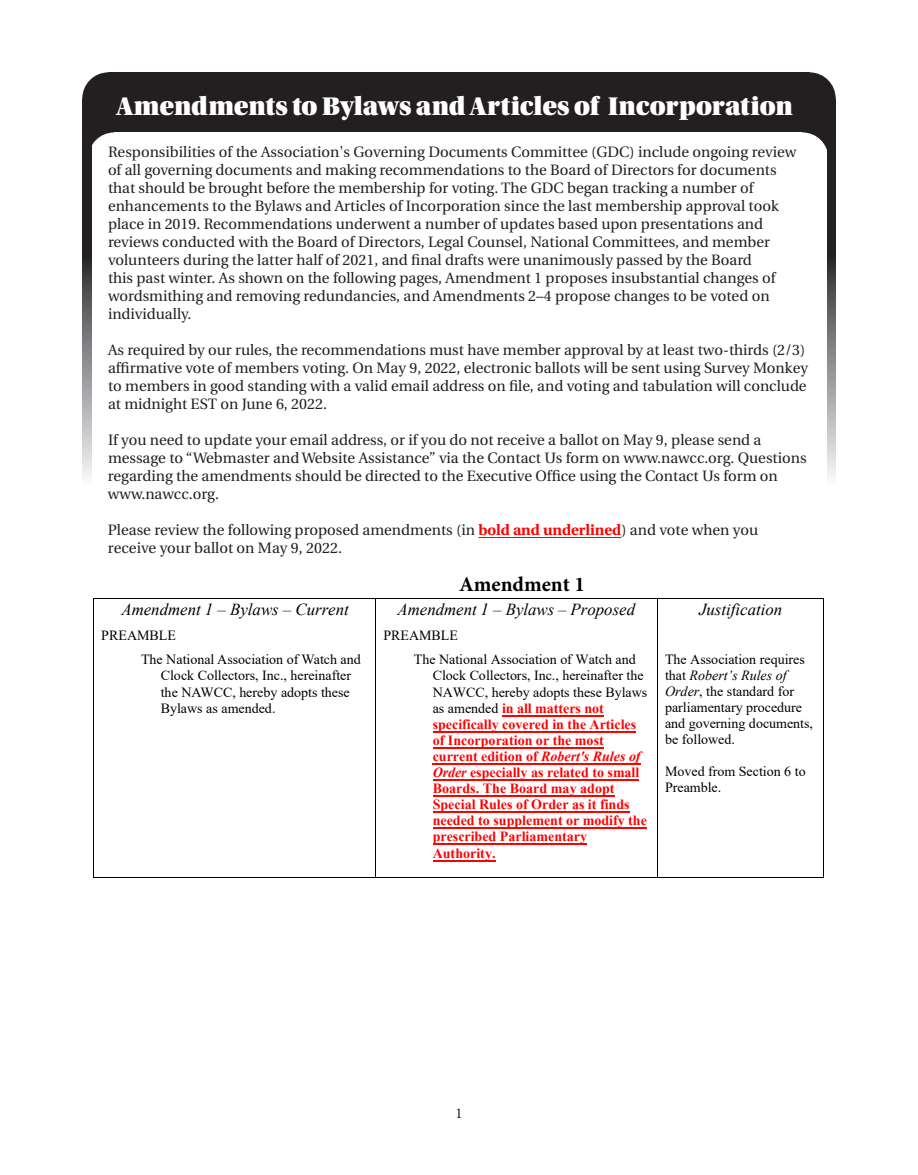
<style>
.page{position:relative;width:918px;height:1175px;background:#fff}
.page>*{position:absolute;margin:0;border:0;box-sizing:border-box;transform-origin:0 0}
.t1{font:27px "Utopia Std Black Headline";letter-spacing:-.005em;color:#fff}
.t2{font:700 21px "Minion Pro";color:#000}
.t3{font:italic 16.8px "Times New Roman";color:#000}
.t4{font:15px/18px "Utopia";color:#231f20}
.t5{font:15px "Minion Pro";color:#231f20}
.t6{font:700 13.95px/16px "Times New Roman";color:#f00}
.t7{font:13.95px/16px "Times New Roman";color:#000}
.s1{font-weight:700;color:#f00}
.s2{font-weight:400;color:#000}
.s3{font-style:italic}
</style>
<div class="page">
<svg style="left:91px;top:132px;width:23px;height:26px"></svg>
<svg style="left:83px;top:132px;width:8px;height:346px"></svg>
<svg style="left:828px;top:132px;width:8px;height:346px"></svg>
<div style="left:83px;top:72px;width:753px;height:60px;background:#231f20"></div>
<svg style="left:82px;top:72px;width:26px;height:27px"></svg>
<svg style="left:809px;top:72px;width:27px;height:27px"></svg>
<svg style="left:802px;top:132px;width:28px;height:26px"></svg>
<hr style="left:94px;top:598px;width:281px;height:1px;background:#000">
<hr style="left:376px;top:598px;width:281px;height:1px;background:#000">
<hr style="left:658px;top:598px;width:166px;height:1px;background:#000">
<hr style="left:93px;top:599px;width:1px;height:277px;background:#000">
<hr style="left:94px;top:876px;width:281px;height:1px;background:#000">
<hr style="left:375px;top:599px;width:1px;height:277px;background:#000">
<hr style="left:376px;top:876px;width:281px;height:1px;background:#000">
<hr style="left:657px;top:599px;width:1px;height:277px;background:#000">
<hr style="left:658px;top:876px;width:166px;height:1px;background:#000">
<hr style="left:824px;top:599px;width:1px;height:277px;background:#000">
<hr style="left:502px;top:715px;width:102px;height:1px;background:#f00">
<hr style="left:433px;top:731px;width:203px;height:1px;background:#f00">
<hr style="left:433px;top:747px;width:170px;height:1px;background:#f00">
<hr style="left:433px;top:763px;width:108px;height:1px;background:#f00">
<hr style="left:541px;top:763px;width:99px;height:1px;background:#f00">
<hr style="left:433px;top:779px;width:33px;height:1px;background:#f00">
<hr style="left:467px;top:779px;width:172px;height:1px;background:#f00">
<hr style="left:433px;top:795px;width:181px;height:2px;background:#f00">
<hr style="left:433px;top:811px;width:196px;height:2px;background:#f00">
<hr style="left:433px;top:827px;width:214px;height:2px;background:#f00">
<hr style="left:433px;top:843px;width:154px;height:2px;background:#f00">
<hr style="left:433px;top:860px;width:62px;height:1px;background:#f00">
<hr style="left:478px;top:537px;width:143px;height:1px;background:#f00">
<p class="t1" style="left:117px;top:92px;width:677px">Amendments to Bylaws and Articles of Incorporation</p>
<p class="t4" style="left:108px;top:143px;width:690px">Responsibilities of the Association's Governing Documents Committee (GDC) include ongoing review of all governing documents and making recommendations to the Board of Directors for documents that should be brought before the membership for voting. The GDC began tracking a number of enhancements to the Bylaws and Articles of Incorporation since the last membership approval took place in 2019. Recommendations underwent a number of updates based upon presentations and reviews conducted with the Board of Directors, Legal Counsel, National Committees, and member volunteers during the latter half of 2021, and final drafts were unanimously passed by the Board<br>this past winter. As shown on the following pages, Amendment 1 proposes insubstantial changes of wordsmithing and removing redundancies, and Amendments 2–4 propose changes to be voted on individually.</p>
<p class="t4" style="left:108px;top:341px;width:701px">As required by our rules, the recommendations must have member approval by at least two-thirds (2/3) affirmative vote of members voting. On May 9, 2022, electronic ballots will be sent using Survey Monkey to members in good standing with a valid email address on file, and voting and tabulation will conclude at midnight EST on June 6, 2022.</p>
<p class="t4" style="left:108px;top:431px;width:700px">If you need to update your email address, or if you do not receive a ballot on May 9, please send a message to “Webmaster and Website Assistance” via the Contact Us form on www.nawcc.org. Questions regarding the amendments should be directed to the Executive Office using the Contact Us form on www.nawcc.org.</p>
<p class="t4" style="left:108px;top:521px;width:652px">Please review the following proposed amendments (in <span class="s1">bold and underlined</span>) and vote when you receive your ballot on May 9, 2022.</p>
<h2 class="t2" style="left:459px;top:569px;width:128px">Amendment 1</h2>
<p class="t3" style="left:121px;top:597px;width:229px">Amendment 1 – Bylaws – Current</p>
<p class="t7" style="left:141px;top:622px;width:221px;line-height:24.5px;text-indent:-40px">PREAMBLE<br>The National Association of Watch and</p>
<p class="t7" style="left:161px;top:667px;width:192px;text-align:justify">Clock Collectors, Inc., hereinafter the NAWCC, hereby adopts these Bylaws as amended.</p>
<p class="t3" style="left:398px;top:597px;width:239px">Amendment 1 – Bylaws – Proposed</p>
<p class="t7" style="left:414px;top:622px;width:223px;line-height:24.5px;text-indent:-30px">PREAMBLE<br>The National Association of Watch and</p>
<p class="t6" style="left:433px;top:667px;width:216px"><span class="s2">Clock Collectors, Inc., hereinafter the<br>NAWCC, hereby adopts these Bylaws as amended</span> in all matters not specifically covered in the Articles of Incorporation or the most current edition of <span class="s3">Robert's Rules of<br>Order</span> especially as related to small<br>Boards. The Board may adopt<br>Special Rules of Order as it finds needed to supplement or modify the prescribed Parliamentary<br>Authority.</p>
<p class="t3" style="left:699px;top:597px;width:85px">Justification</p>
<p class="t7" style="left:665px;top:650px;width:150px">The Association requires that <span class="s3">Robert’s Rules of<br>Order</span>, the standard for parliamentary procedure and governing documents, be followed.</p>
<p class="t7" style="left:665px;top:763px;width:142px">Moved from Section 6 to<br>Preamble.</p>
<p class="t5" style="left:455px;top:1102px;width:9px">1</p>
</div>
